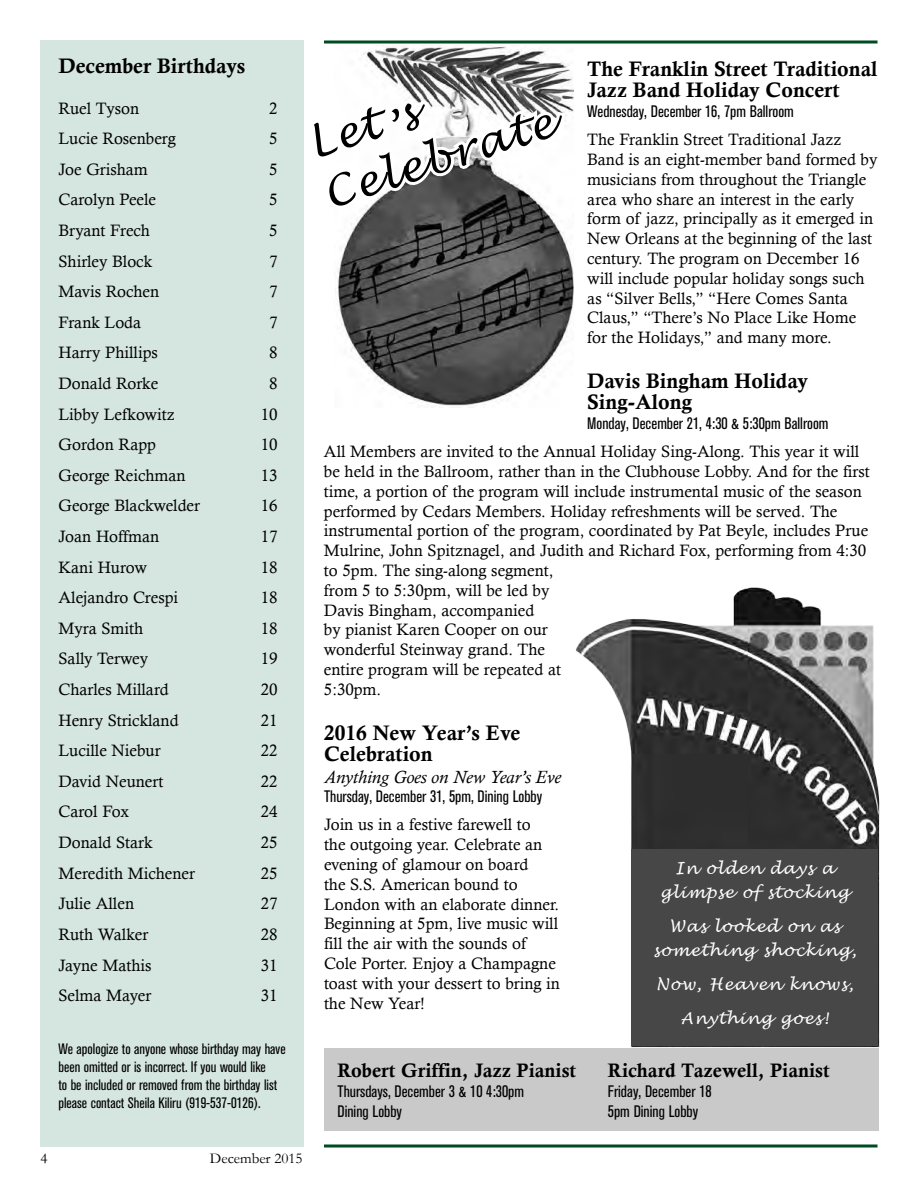
<style>
.page{position:relative;width:918px;height:1188px;background:#fff}
.page>*{position:absolute;margin:0;border:0;box-sizing:border-box;transform-origin:0 0}
.t1{font:italic 42px/52.5px "Lucida Handwriting";color:#000}
.t2{font:21px/21px "Calis MT Bol";color:#000}
.t3{font:19.5px "Calis MT Bol";color:#000}
.t4{font:italic 18px "Calisto";color:#000}
.t5{font:16.5px/19.8px "Calisto";color:#000}
.t6{font:condensed 16.5px/19.8px "Akzidenz Grotesk BQ";color:#000}
.t7{font:italic 16.2px/24.3px "Lucida Handwriting";letter-spacing:.05em;color:#fff;text-align:center}
.t8{font:condensed 15px/18px "Akzidenz Grotesk BQ";color:#000}
.t9{font:15px "Garamond";color:#000}
</style>
<div class="page">
<svg style="left:324px;top:1144px;width:554px;height:4px;background:#3f7756"></svg>
<svg style="left:324px;top:40px;width:554px;height:4px;background:#3f7756"></svg>
<div style="left:40px;top:40px;width:264px;height:1108px;background:#d5e5df"></div>
<div style="left:324px;top:1049px;width:554px;height:82px;background:#c9c9ca"></div>
<img style="left:563px;top:587px;width:317px;height:475px">
<div style="left:631px;top:849px;width:247px;height:197px;background:#474747"></div>
<img style="left:337px;top:45px;width:237px;height:363px">
<svg style="left:337px;top:96px;width:232px;height:118px"></svg>
<p class="t2" style="left:58px;top:56px;width:189px">December Birthdays</p>
<p class="t5" style="left:58px;top:98px;width:82px">Ruel Tyson</p>
<p class="t5" style="left:269px;top:98px;width:10px">2</p>
<p class="t5" style="left:59px;top:128px;width:119px">Lucie Rosenberg</p>
<p class="t5" style="left:269px;top:128px;width:10px">5</p>
<p class="t5" style="left:59px;top:159px;width:91px">Joe Grisham</p>
<p class="t5" style="left:269px;top:159px;width:10px">5</p>
<p class="t5" style="left:59px;top:190px;width:99px">Carolyn Peele</p>
<p class="t5" style="left:269px;top:190px;width:10px">5</p>
<p class="t5" style="left:59px;top:220px;width:93px">Bryant Frech</p>
<p class="t5" style="left:269px;top:220px;width:10px">5</p>
<p class="t5" style="left:59px;top:251px;width:95px">Shirley Block</p>
<p class="t5" style="left:269px;top:251px;width:10px">7</p>
<p class="t5" style="left:59px;top:281px;width:102px">Mavis Rochen</p>
<p class="t5" style="left:269px;top:281px;width:10px">7</p>
<p class="t5" style="left:59px;top:312px;width:84px">Frank Loda</p>
<p class="t5" style="left:269px;top:312px;width:10px">7</p>
<p class="t5" style="left:59px;top:343px;width:101px">Harry Phillips</p>
<p class="t5" style="left:269px;top:343px;width:10px">8</p>
<p class="t5" style="left:59px;top:373px;width:101px">Donald Rorke</p>
<p class="t5" style="left:269px;top:373px;width:10px">8</p>
<p class="t5" style="left:59px;top:404px;width:118px">Libby Lefkowitz</p>
<p class="t5" style="left:261px;top:404px;width:18px">10</p>
<p class="t5" style="left:58px;top:434px;width:99px">Gordon Rapp</p>
<p class="t5" style="left:261px;top:434px;width:18px">10</p>
<p class="t5" style="left:58px;top:465px;width:129px">George Reichman</p>
<p class="t5" style="left:261px;top:465px;width:18px">13</p>
<p class="t5" style="left:58px;top:496px;width:143px">George Blackwelder</p>
<p class="t5" style="left:261px;top:496px;width:18px">16</p>
<p class="t5" style="left:58px;top:526px;width:102px">Joan Hoffman</p>
<p class="t5" style="left:261px;top:526px;width:18px">17</p>
<p class="t5" style="left:58px;top:557px;width:90px">Kani Hurow</p>
<p class="t5" style="left:261px;top:557px;width:18px">18</p>
<p class="t5" style="left:58px;top:588px;width:121px">Alejandro Crespi</p>
<p class="t5" style="left:261px;top:588px;width:18px">18</p>
<p class="t5" style="left:58px;top:618px;width:86px">Myra Smith</p>
<p class="t5" style="left:261px;top:618px;width:18px">18</p>
<p class="t5" style="left:58px;top:649px;width:91px">Sally Terwey</p>
<p class="t5" style="left:261px;top:649px;width:18px">19</p>
<p class="t5" style="left:58px;top:679px;width:112px">Charles Millard</p>
<p class="t5" style="left:261px;top:679px;width:18px">20</p>
<p class="t5" style="left:58px;top:710px;width:122px">Henry Strickland</p>
<p class="t5" style="left:261px;top:710px;width:18px">21</p>
<p class="t5" style="left:58px;top:741px;width:104px">Lucille Niebur</p>
<p class="t5" style="left:261px;top:741px;width:18px">22</p>
<p class="t5" style="left:59px;top:771px;width:107px">David Neunert</p>
<p class="t5" style="left:261px;top:771px;width:18px">22</p>
<p class="t5" style="left:59px;top:802px;width:72px">Carol Fox</p>
<p class="t5" style="left:261px;top:802px;width:18px">24</p>
<p class="t5" style="left:59px;top:832px;width:96px">Donald Stark</p>
<p class="t5" style="left:261px;top:832px;width:18px">25</p>
<p class="t5" style="left:59px;top:863px;width:138px">Meredith Michener</p>
<p class="t5" style="left:261px;top:863px;width:18px">25</p>
<p class="t5" style="left:59px;top:894px;width:77px">Julie Allen</p>
<p class="t5" style="left:261px;top:894px;width:18px">27</p>
<p class="t5" style="left:59px;top:924px;width:91px">Ruth Walker</p>
<p class="t5" style="left:261px;top:924px;width:18px">28</p>
<p class="t5" style="left:59px;top:955px;width:95px">Jayne Mathis</p>
<p class="t5" style="left:261px;top:955px;width:18px">31</p>
<p class="t5" style="left:59px;top:985px;width:94px">Selma Mayer</p>
<p class="t5" style="left:261px;top:985px;width:18px">31</p>
<p class="t8" style="left:58px;top:1041px;width:229px">We apologize to anyone whose birthday may have been omitted or is incorrect. If you would like<br>to be included or removed from the birthday list please contact Sheila Kiliru (919-537-0126).</p>
<p class="t2" style="left:587px;top:59px;width:292px">The Franklin Street Traditional<br>Jazz Band Holiday Concert</p>
<p class="t6" style="left:587px;top:102px;width:208px">Wednesday, December 16, 7pm Ballroom</p>
<p class="t5" style="left:587px;top:129px;width:292px">The Franklin Street Traditional Jazz Band is an eight-member band formed by musicians from throughout the Triangle area who share an interest in the early form of jazz, principally as it emerged in New Orleans at the beginning of the last century. The program on December 16 will include popular holiday songs such as “Silver Bells,” “Here Comes Santa Claus,” “There’s No Place Like Home for the Holidays,” and many more.</p>
<p class="t2" style="left:587px;top:371px;width:222px">Davis Bingham Holiday<br>Sing-Along</p>
<p class="t6" style="left:587px;top:414px;width:243px">Monday, December 21, 4:30 &amp; 5:30pm Ballroom</p>
<p class="t5" style="left:324px;top:441px;width:547px">All Members are invited to the Annual Holiday Sing-Along. This year it will be held in the Ballroom, rather than in the Clubhouse Lobby. And for the first time, a portion of the program will include instrumental music of the season performed by Cedars Members. Holiday refreshments will be served. The instrumental portion of the program, coordinated by Pat Beyle, includes Prue Mulrine, John Spitznagel, and Judith and Richard Fox, performing from 4:30 to 5pm. The sing-along segment,<br>from 5 to 5:30pm, will be led by<br>Davis Bingham, accompanied<br>by pianist Karen Cooper on our<br>wonderful Steinway grand. The<br>entire program will be repeated at<br>5:30pm.</p>
<p class="t2" style="left:324px;top:722px;width:198px">2016 New Year’s Eve<br>Celebration</p>
<p class="t4" style="left:324px;top:766px;width:238px">Anything Goes on New Year’s Eve</p>
<p class="t6" style="left:324px;top:787px;width:220px">Thursday, December 31, 5pm, Dining Lobby</p>
<p class="t5" style="left:324px;top:815px;width:237px">Join us in a festive farewell to<br>the outgoing year. Celebrate an evening of glamour on board<br>the S.S. American bound to<br>London with an elaborate dinner.<br>Beginning at 5pm, live music will fill the air with the sounds of<br>Cole Porter. Enjoy a Champagne toast with your dessert to bring in the New Year!</p>
<h1 class="t1" style="left:301px;top:122px;width:241px;rotate:-18deg">Let ’s<br>Celebrate</h1>
<p class="t7" style="left:660px;top:857px;width:190px">In olden days a glimpse of stocking</p>
<p class="t7" style="left:653px;top:915px;width:205px">Was looked on as something shocking,</p>
<p class="t7" style="left:656px;top:968px;width:199px;line-height:34px">Now, Heaven knows,<br>Anything goes!</p>
<p class="t3" style="left:338px;top:1059px;width:240px">Robert Griffin, Jazz Pianist</p>
<p class="t6" style="left:338px;top:1082px;width:188px">Thursdays, December 3 &amp; 10 4:30pm<br>Dining Lobby</p>
<p class="t3" style="left:608px;top:1059px;width:223px">Richard Tazewell, Pianist</p>
<p class="t6" style="left:608px;top:1082px;width:105px">Friday, December 18<br>5pm Dining Lobby</p>
<p class="t9" style="left:40px;top:1149px;width:9px">4</p>
<p class="t9" style="left:210px;top:1149px;width:94px">December 2015</p>
</div>
